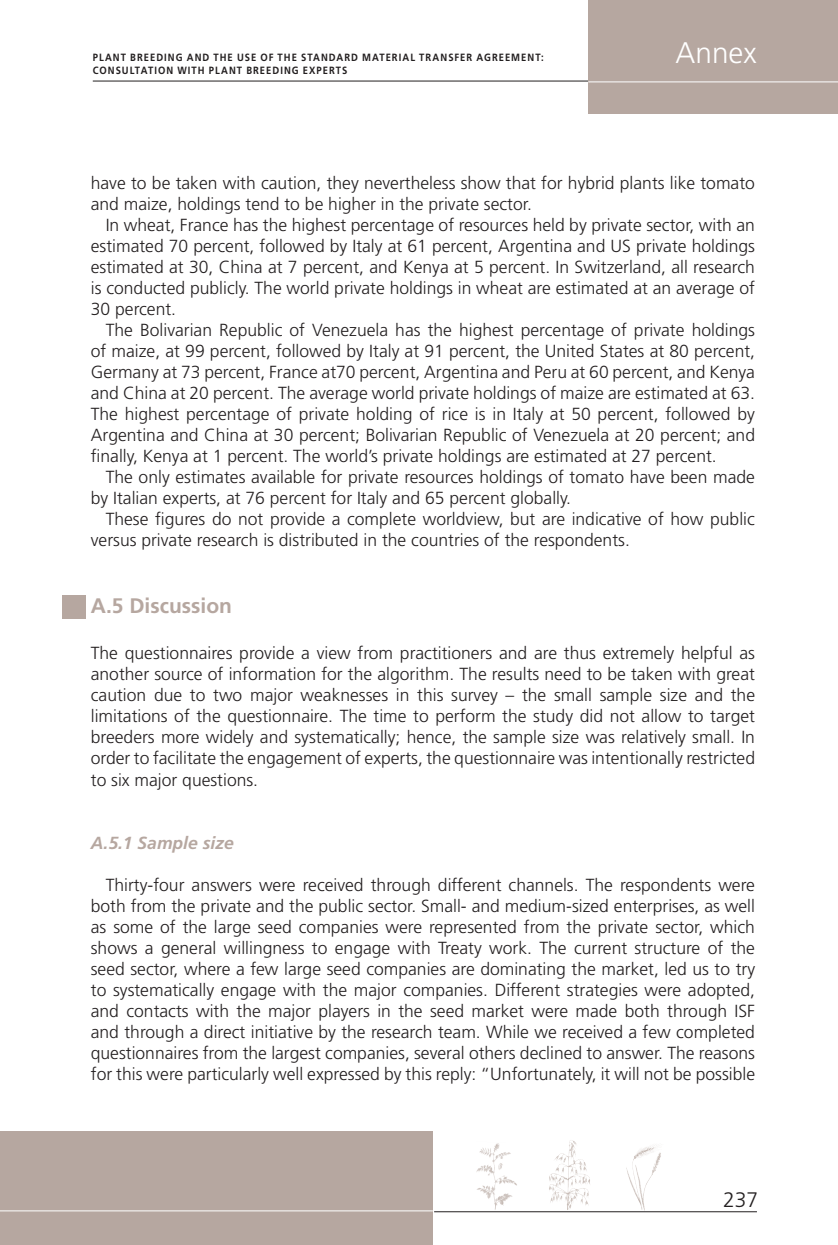
<style>
.page{position:relative;width:838px;height:1245px;background:#fff}
.page>*{position:absolute;margin:0;border:0;box-sizing:border-box;transform-origin:0 0}
.t1{font:300 29.75px "Frutiger LT Std";color:#fff}
.t2{font:700 21px "Frutiger LT Std";color:#b6a7a0}
.t3{font:300 21px "Frutiger LT Std";color:#231f20}
.t4{font:300 17.5px/21px "Frutiger LT Std";color:#231f20;text-align:justify}
.t5{font:italic 700 17.5px "Frutiger LT Std";color:#b6a7a0}
.t6{font:700 10.5px "Frutiger LT Std";letter-spacing:.215em;color:#231f20;scale:.9 1}
.t7{font:700 10.5px "Frutiger LT Std";letter-spacing:.245em;color:#231f20;scale:.9 1}
.t8{font:700 10.5px "Frutiger LT Std";letter-spacing:.105em;color:#231f20;scale:.9 1}
</style>
<div class="page">
<img style="left:626px;top:1146px;width:32px;height:63px">
<img style="left:566px;top:1140px;width:5px;height:16px">
<hr style="left:93px;top:81px;width:495px;height:1px;background:#231f20">
<div style="left:588px;top:0;width:249px;height:113px;background:#b6a7a0"></div>
<hr style="left:588px;top:81px;width:249px;height:1px;background:#fff">
<div style="left:0;top:1131px;width:433px;height:113px;background:#b6a7a0"></div>
<hr style="left:0;top:1210px;width:433px;height:1px;background:#fff">
<hr style="left:434px;top:1211px;width:322px;height:1px;background:#231f20">
<div style="left:62px;top:595px;width:24px;height:23px;background:#b6a7a0"></div>
<p class="t6" style="left:93px;top:51px;width:337px">PLANT BREEDING AND THE USE OF THE STANDARD MATERIA</p>
<p class="t6" style="left:410px;top:51px;width:16px">L TRA</p>
<p class="t8" style="left:440px;top:51px;width:116px">NSFER AGREEM ENT:</p>
<p class="t7" style="left:93px;top:64px;width:283px">CONSU LTATION WITH PLANT BREEDING EXPERTS</p>
<h1 class="t1" style="left:675px;top:36px;width:83px">Annex</h1>
<p class="t4" style="left:91px;top:172px;width:665px">have to be taken with caution, they nevertheless show that for hybrid plants like tomato and maize, holdings tend to be higher in the private sector.</p>
<p class="t4" style="left:91px;top:214px;width:665px;text-indent:15px">In wheat, France has the highest percentage of resources held by private sector, with an estimated 70 percent, followed by Italy at 61 percent, Argentina and US private holdings estimated at 30, China at 7 percent, and Kenya at 5 percent. In Switzerland, all research is conducted publicly. The world private holdings in wheat are estimated at an average of 30 percent.</p>
<p class="t4" style="left:91px;top:319px;width:665px;text-indent:15px">The Bolivarian Republic of Venezuela has the highest percentage of private holdings of maize, at 99 percent, followed by Italy at 91 percent, the United States at 80 percent, Germany at 73 percent, France at70 percent, Argentina and Peru at 60 percent, and Kenya and China at 20 percent. The average world private holdings of maize are estimated at 63.<br>The highest percentage of private holding of rice is in Italy at 50 percent, followed by Argentina and China at 30 percent; Bolivarian Republic of Venezuela at 20 percent; and finally, Kenya at 1 percent. The world’s private holdings are estimated at 27 percent.</p>
<p class="t4" style="left:91px;top:466px;width:665px;text-indent:15px">The only estimates available for private resources holdings of tomato have been made by Italian experts, at 76 percent for Italy and 65 percent globally.</p>
<p class="t4" style="left:91px;top:508px;width:665px;text-indent:15px">These figures do not provide a complete worldview, but are indicative of how public versus private research is distributed in the countries of the respondents.</p>
<p class="t2" style="left:91px;top:593px;width:143px">A.5 DISCUSSION</p>
<p class="t4" style="left:91px;top:643px;width:665px">The questionnaires provide a view from practitioners and are thus extremely helpful as another source of information for the algorithm. The results need to be taken with great caution due to two major weaknesses in this survey – the small sample size and the limitations of the questionnaire. The time to perform the study did not allow to target breeders more widely and systematically; hence, the sample size was relatively small. In order to facilitate the engagement of experts, the questionnaire was intentionally restricted to six major questions.</p>
<p class="t5" style="left:91px;top:832px;width:144px">A.5.1 Sample size</p>
<p class="t4" style="left:91px;top:874px;width:665px;text-indent:15px">Thirty-four answers were received through different channels. The respondents were both from the private and the public sector. Small- and medium-sized enterprises, as well as some of the large seed companies were represented from the private sector, which shows a general willingness to engage with Treaty work. The current structure of the seed sector, where a few large seed companies are dominating the market, led us to try to systematically engage with the major companies. Different strategies were adopted, and contacts with the major players in the seed market were made both through ISF and through a direct initiative by the research team. While we received a few completed questionnaires from the largest companies, several others declined to answer. The reasons for this were particularly well expressed by this reply: “Unfortunately, it will not be possible</p>
<p class="t3" style="left:723px;top:1187px;width:37px">237</p>
</div>
